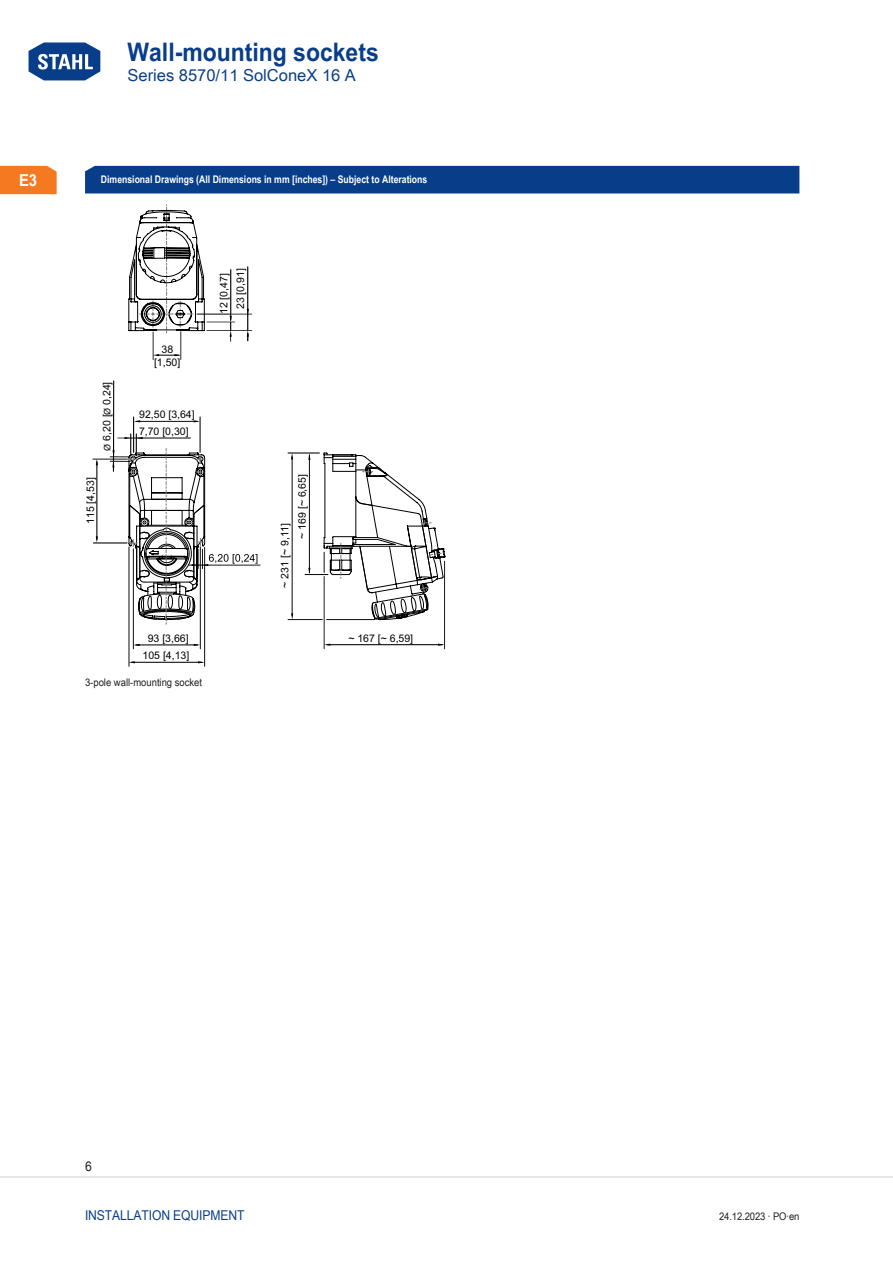
<style>
.page{position:relative;width:893px;height:1263px;background:#fff}
.page>*{position:absolute;margin:0;border:0;box-sizing:border-box;transform-origin:0 0}
.t1{font:700 25.5px "Arial Unicode MS";color:#083e89;scale:.9 1}
.t2{font:16.5px "Arial Unicode MS";color:#083e89}
.t3{font:700 16.5px "Arial Unicode MS";color:#fff;scale:.9 1}
.t4{font:13.5px "Arial Unicode MS";letter-spacing:-.01em;color:#083e89;scale:.9 1}
.t5{font:13.5px "Arial Unicode MS";color:#231f20;scale:.9 1}
.t6{font:10.5px/17.2px "Arial Unicode MS";color:#000;text-align:center}
.TabHeader1stColumn{font:700 10.5px "Arial Unicode MS";color:#fff;scale:.83 1}
.t7{font:10.5px "Arial Unicode MS";color:#231f20;scale:.9 1}
.t8{font:9px "Arial Unicode MS";color:#000}
.s1{font-weight:400;font-size:31.65px;color:#fff}
</style>
<div class="page">
<svg style="left:28px;top:42px;width:73px;height:39px"></svg>
<hr style="left:0;top:1176px;width:893px;height:2px;background:#e6e7e9">
<div style="left:0;top:166px;width:57px;height:28px;background:#f47921"></div>
<hr style="left:133px;top:417px;width:1px;height:35px;background:#000">
<hr style="left:200px;top:417px;width:1px;height:35px;background:#000">
<hr style="left:136px;top:421px;width:61px;height:1px;background:#000">
<hr style="left:113px;top:381px;width:1px;height:76px;background:#000">
<hr style="left:93px;top:543px;width:34px;height:1px;background:#000">
<hr style="left:97px;top:462px;width:1px;height:77px;background:#000">
<hr style="left:203px;top:565px;width:57px;height:1px;background:#000">
<hr style="left:133px;top:549px;width:1px;height:100px;background:#000">
<hr style="left:200px;top:547px;width:1px;height:102px;background:#000">
<hr style="left:136px;top:645px;width:62px;height:1px;background:#000">
<hr style="left:129px;top:547px;width:1px;height:119px;background:#000">
<hr style="left:204px;top:547px;width:1px;height:119px;background:#000">
<hr style="left:131px;top:662px;width:71px;height:1px;background:#000">
<hr style="left:288px;top:453px;width:31px;height:1px;background:#000">
<hr style="left:292px;top:457px;width:1px;height:159px;background:#000">
<hr style="left:444px;top:561px;width:1px;height:88px;background:#000">
<hr style="left:327px;top:644px;width:115px;height:1px;background:#000">
<svg style="left:133px;top:644px;width:7px;height:2px"></svg>
<svg style="left:194px;top:644px;width:6px;height:2px"></svg>
<hr style="left:93px;top:459px;width:34px;height:1px;background:#000">
<svg style="left:110px;top:434px;width:147px;height:190px"></svg>
<svg style="left:96px;top:459px;width:2px;height:6px"></svg>
<svg style="left:96px;top:536px;width:2px;height:7px"></svg>
<hr style="left:324px;top:576px;width:1px;height:73px;background:#000">
<hr style="left:288px;top:619px;width:34px;height:1px;background:#000">
<svg style="left:305px;top:453px;width:140px;height:167px"></svg>
<svg style="left:291px;top:613px;width:2px;height:7px"></svg>
<svg style="left:128px;top:205px;width:124px;height:155px"></svg>
<hr style="left:197px;top:314px;width:33px;height:1px;background:#000">
<div style="left:85px;top:166px;width:714px;height:27px;background:#083e89"></div>
<h1 class="t1" style="left:26px;top:33px;width:393px"><span class="s1">Home</span> Wall-mounting sockets</h1>
<h2 class="t2" style="left:128px;top:63px;width:230px">Series 8570/11 SolConeX 16 A</h2>
<h2 class="t3" style="left:19px;top:168px;width:22px">E3</h2>
<p class="TabHeader1stColumn" style="left:101px;top:172px;width:395px">Dimensional Drawings (All Dimensions in mm [inches]) – Subject to Alterations</p>
<p class="t6" style="left:99px;top:441px;width:61px;rotate:-90deg">6,20 [ 0,24]</p>
<p class="t8" style="left:104px;top:414px;width:9px;rotate:-90deg">Ø</p>
<p class="t8" style="left:104px;top:451px;width:9px;rotate:-90deg">Ø</p>
<p class="t6" style="left:154px;top:344px;width:28px;line-height:12.6px">38 [1,50]</p>
<p class="t6" style="left:139px;top:407px;width:57px;text-align:left">92,50 [3,64]<br>7,70 [0,30]</p>
<p class="t6" style="left:216px;top:314px;width:47px;line-height:16.8px;rotate:-90deg">12 [0,47]<br>23 [0,91]</p>
<p class="t6" style="left:83px;top:524px;width:48px;rotate:-90deg">115 [4,53]</p>
<p class="t6" style="left:294px;top:539px;width:66px;rotate:-90deg">~ 169 [~ 6,65]</p>
<p class="t6" style="left:277px;top:588px;width:66px;rotate:-90deg">~ 231 [~ 9,11]</p>
<p class="t6" style="left:143px;top:630px;width:48px">93 [3,66]<br>105 [4,13]</p>
<p class="t7" style="left:85px;top:675px;width:132px">3-pole wall-mounting socket</p>
<p class="t6" style="left:348px;top:630px;width:66px">~ 167 [~ 6,59]</p>
<p class="t5" style="left:85px;top:1157px;width:9px">6</p>
<p class="t4" style="left:85px;top:1205px;width:179px">Installation Equipment</p>
<p class="t7" style="left:719px;top:1208px;width:91px">24.12.2023 · PO·en</p>
</div>
